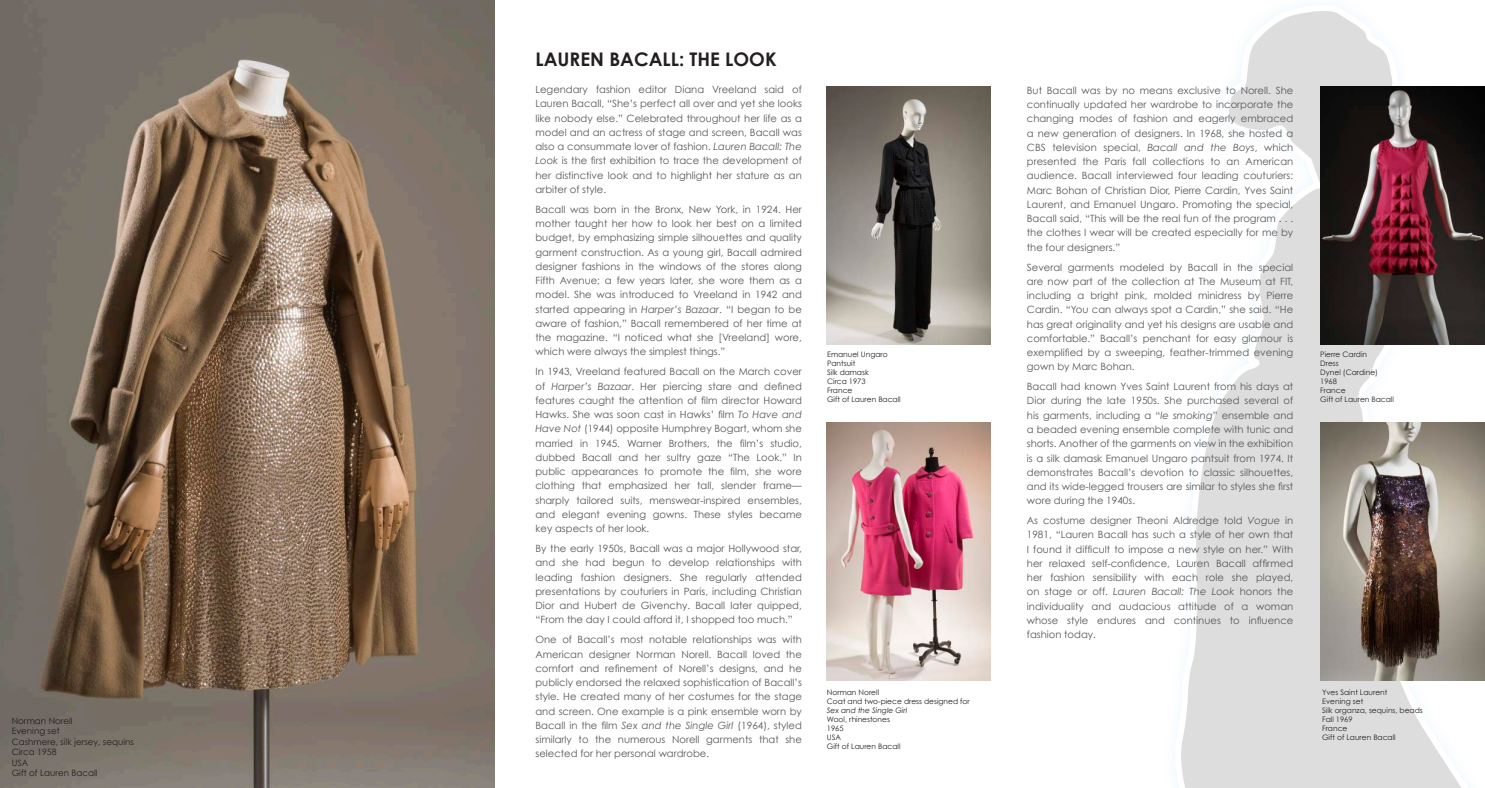
<style>
.page{position:relative;width:1485px;height:788px;background:#fff}
.page>*{position:absolute;margin:0;border:0;box-sizing:border-box;transform-origin:0 0}
.t1{font:700 18.75px "Century Gothic";color:#231f20}
.t2{font:10px/14.2px "Century Gothic";color:#57585a;text-align:justify}
.t3{font:8.75px/10.5px "Century Gothic";color:#231f20}
.t4{font:7.5px/9px "Century Gothic";color:#231f20}
.t5{font:italic 7.5px "Century Gothic";color:#231f20}
.s1{font-style:italic}
</style>
<div class="page">
<svg style="left:1175px;top:4px;width:310px;height:784px"></svg>
<img style="left:0;top:0;width:495px;height:788px">
<img style="left:826px;top:86px;width:164px;height:258px">
<img style="left:826px;top:423px;width:164px;height:257px">
<img style="left:1321px;top:86px;width:164px;height:258px">
<img style="left:1321px;top:423px;width:164px;height:257px">
<p class="t3" style="left:12px;top:715px;width:124px">Norman Norell<br>Evening set<br>Cashmere, silk jersey, sequins<br>Circa 1958<br>USA<br>Gift of Lauren Bacall</p>
<h3 class="t1" style="left:535px;top:48px;width:243px">LAUREN BACALL: THE LOOK</h3>
<p class="t2" style="left:535px;top:82px;width:268px">Legendary fashion editor Diana Vreeland said of Lauren Bacall, “She’s perfect all over and yet she looks like nobody else.” Celebrated throughout her life as a model and an actress of stage and screen, Bacall was also a consummate lover of fashion. <span class="s1">Lauren Bacall: The Look</span> is the first exhibition to trace the development of</p>
<p class="t2" style="left:535px;top:168px;width:268px">her distinctive look and to highlight her stature as an arbiter of style.</p>
<p class="t2" style="left:535px;top:202px;width:268px">Bacall was born in the Bronx, New York, in 1924. Her mother taught her how to look her best on a limited budget, by emphasizing simple silhouettes and quality garment construction. As a young girl, Bacall admired designer fashions in the windows of the stores along Fifth Avenue; a few years later, she wore them as a model. She was introduced to Vreeland in 1942 and started appearing in <span class="s1">Harper’s Bazaar</span>. “I began to be aware of fashion,” Bacall remembered of her time at the magazine. “I noticed what she [Vreeland] wore, which were always the simplest things.”</p>
<p class="t2" style="left:535px;top:364px;width:268px">In 1943, Vreeland featured Bacall on the March cover of <span class="s1">Harper’s Bazaar</span>. Her piercing stare and defined features caught the attention of film director Howard Hawks. She was soon cast in Hawks’ film <span class="s1">To Have and Have Not</span> (1944) opposite Humphrey Bogart, whom she</p>
<p class="t2" style="left:535px;top:435px;width:268px">married in 1945. Warner Brothers, the film’s studio,</p>
<p class="t2" style="left:535px;top:450px;width:268px">dubbed Bacall and her sultry gaze “The Look.” In</p>
<p class="t2" style="left:535px;top:464px;width:268px">public appearances to promote the film, she wore</p>
<p class="t2" style="left:535px;top:478px;width:268px">clothing that emphasized her tall, slender frame— sharply tailored suits, menswear-inspired ensembles, and elegant evening gowns. These styles became key aspects of her look.</p>
<p class="t2" style="left:535px;top:541px;width:268px">By the early 1950s, Bacall was a major Hollywood star, and she had begun to develop relationships with leading fashion designers. She regularly attended presentations by couturiers in Paris, including Christian Dior and Hubert de Givenchy. Bacall later quipped, “From the day I could afford it, I shopped too much.”</p>
<p class="t2" style="left:535px;top:632px;width:268px">One of Bacall’s most notable relationships was with<br>American designer Norman Norell. Bacall loved the</p>
<p class="t2" style="left:535px;top:660px;width:268px">comfort and refinement of Norell’s designs, and he</p>
<p class="t2" style="left:535px;top:675px;width:268px">publicly endorsed the relaxed sophistication of Bacall’s style. He created many of her costumes for the stage and screen. One example is a pink ensemble worn by Bacall in the film <span class="s1">Sex and the Single Girl</span> (1964), styled similarly to the numerous Norell garments that she selected for her personal wardrobe.</p>
<p class="t4" style="left:827px;top:349px;width:75px">Emanuel Ungaro<br>Pantsuit<br>Silk damask<br>Circa 1973<br>France<br>Gift of Lauren Bacall</p>
<p class="t4" style="left:827px;top:687px;width:144px">Norman Norell<br>Coat and two-piece dress designed for</p>
<p class="t5" style="left:827px;top:705px;width:82px">Sex and the Single Girl</p>
<p class="t4" style="left:827px;top:714px;width:75px">Wool, rhinestones<br>1965<br>USA<br>Gift of Lauren Bacall</p>
<p class="t2" style="left:1027px;top:83px;width:268px">But Bacall was by no means exclusive to Norell. She continually updated her wardrobe to incorporate the changing modes of fashion and eagerly embraced a new generation of designers. In 1968, she hosted a CBS television special, <span class="s1">Bacall and the Boys</span>, which presented the Paris fall collections to an American audience. Bacall interviewed four leading couturiers:<br>Marc Bohan of Christian Dior, Pierre Cardin, Yves Saint Laurent, and Emanuel Ungaro. Promoting the special, Bacall said, “This will be the real fun of the program . . . the clothes I wear will be created especially for me by the four designers.”</p>
<p class="t2" style="left:1027px;top:259px;width:268px">Several garments modeled by Bacall in the special are now part of the collection at The Museum at FIT, including a bright pink, molded minidress by Pierre Cardin. “You can always spot a Cardin,” she said. “He has great originality and yet his designs are usable and comfortable.” Bacall’s penchant for easy glamour is</p>
<p class="t2" style="left:1027px;top:345px;width:268px">exemplified by a sweeping, feather-trimmed evening</p>
<p class="t2" style="left:1027px;top:359px;width:109px">gown by Marc Bohan.</p>
<p class="t2" style="left:1027px;top:379px;width:268px">Bacall had known Yves Saint Laurent from his days at Dior during the late 1950s. She purchased several of his garments, including a “<span class="s1">le smoking</span>” ensemble and a beaded evening ensemble complete with tunic and shorts. Another of the garments on view in the exhibition is a silk damask Emanuel Ungaro pantsuit from 1974. It demonstrates Bacall’s devotion to classic silhouettes,</p>
<p class="t2" style="left:1027px;top:479px;width:268px">and its wide-legged trousers are similar to styles she first</p>
<p class="t2" style="left:1027px;top:493px;width:110px">wore during the 1940s.</p>
<p class="t2" style="left:1027px;top:513px;width:268px">As costume designer Theoni Aldredge told <span class="s1">Vogue</span> in<br>1981, “Lauren Bacall has such a style of her own that</p>
<p class="t2" style="left:1027px;top:541px;width:268px">I found it difficult to impose a new style on her.” With her relaxed self-confidence, Lauren Bacall affirmed</p>
<p class="t2" style="left:1027px;top:570px;width:268px">her fashion sensibility with each role she played, on stage or off. <span class="s1">Lauren Bacall: The Look</span> honors the individuality and audacious attitude of a woman</p>
<p class="t2" style="left:1027px;top:613px;width:268px">whose style endures and continues to influence</p>
<p class="t2" style="left:1027px;top:627px;width:71px">fashion today.</p>
<p class="t4" style="left:1320px;top:349px;width:75px">Pierre Cardin<br>Dress<br>Dynel (Cardine)<br>1968<br>France<br>Gift of Lauren Bacall</p>
<p class="t4" style="left:1322px;top:687px;width:102px">Yves Saint Laurent<br>Evening set<br>Silk organza, sequins, beads<br>Fall 1969<br>France<br>Gift of Lauren Bacall</p>
</div>
